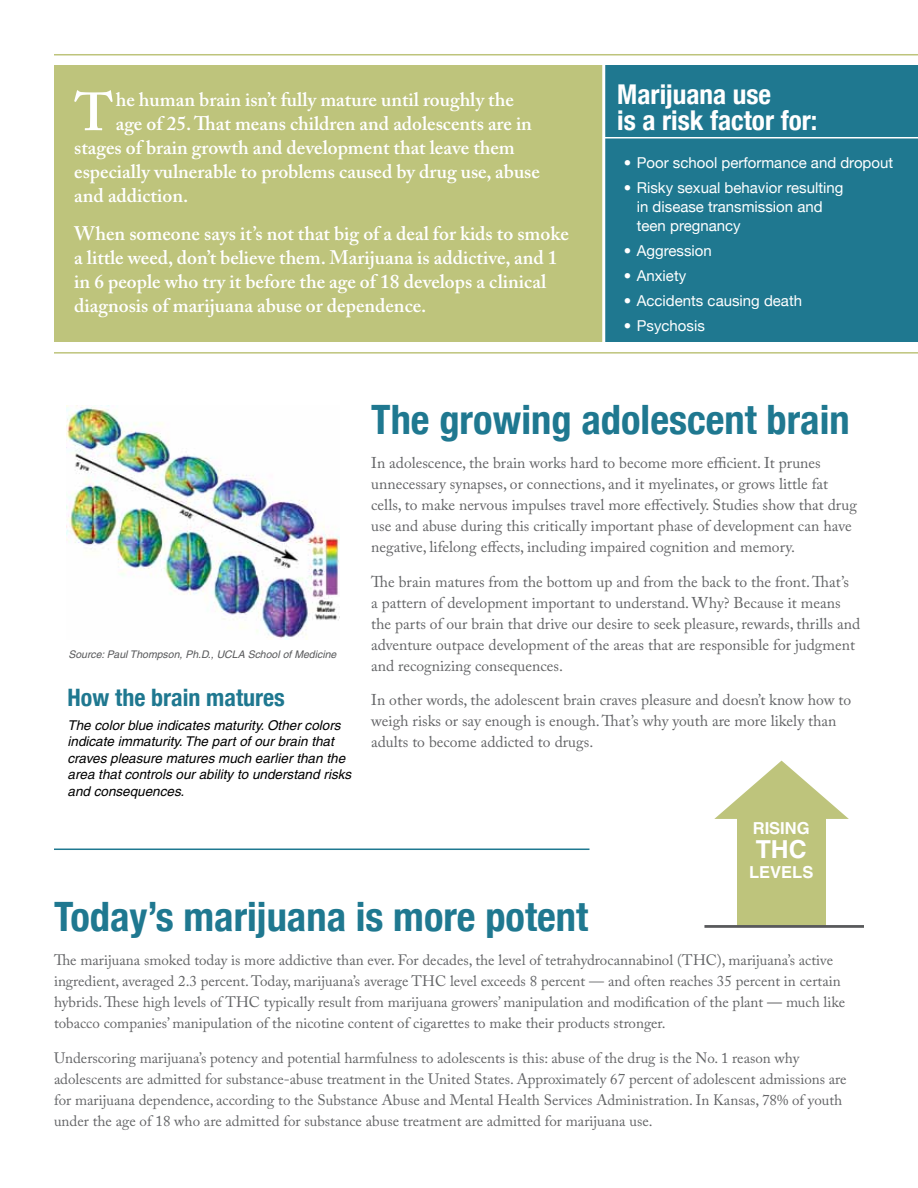
<style>
.page{position:relative;width:918px;height:1188px;background:#fff}
.page>*{position:absolute;margin:0;border:0;box-sizing:border-box;transform-origin:0 0}
.t1{font:600 53.25px "Adobe Caslon Pro";color:#fff}
.t2{font:700 condensed 40.5px "Helvetica Neue";color:#1f7890}
.t3{font:700 condensed 27.3px/25.8px "Helvetica Neue";color:#fff}
.t4{font:700 24.75px "Helvetica";color:#fff}
.t5{font:700 condensed 24px "Helvetica Neue";color:#1f7890}
.t6{font:600 19.5px/24px "Adobe Caslon Pro";color:#fff}
.t7{font:700 16.5px "Helvetica";color:#fff}
.t8{font:15.6px/21px "Adobe Caslon Pro";color:#636466}
.t9{font:15px/21px "Adobe Caslon Pro";color:#636466}
.t10{font:15px/18.6px "Helvetica Neue";color:#fff}
.t11{font:italic 13.5px/16.5px "Helvetica";color:#000}
.t12{font:italic 10.5px "Helvetica";color:#58595b}
.s1{color:#4d4d4f}
</style>
<div class="page">
<div style="left:54px;top:65px;width:864px;height:277px;background:#bec47c"></div>
<div style="left:604px;top:65px;width:314px;height:277px;background:#1f7890"></div>
<hr style="left:605px;top:137px;width:313px;height:1px;background:#fff">
<hr style="left:54px;top:54px;width:864px;height:1px;background:#bec47c">
<hr style="left:54px;top:352px;width:864px;height:2px;background:#bec47c">
<img style="left:67px;top:405px;width:273px;height:234px">
<hr style="left:602px;top:60px;width:3px;height:287px;background:#fff">
<svg style="left:714px;top:761px;width:135px;height:58px"></svg>
<div style="left:737px;top:818px;width:89px;height:109px;background:#bec47c"></div>
<hr style="left:704px;top:925px;width:160px;height:3px;background:#58595b">
<hr style="left:54px;top:849px;width:536px;height:1px;background:#1f7890">
<h1 class="t1" style="left:75px;top:81px;width:40px">T</h1>
<h3 class="t6" style="left:116px;top:87px;width:400px">he human brain isn’t fully mature until roughly the</h3>
<h3 class="t6" style="left:116px;top:111px;width:418px">age of 25. That means children and adolescents are in</h3>
<h3 class="t6" style="left:74px;top:135px;width:442px">stages of brain growth and development that leave them</h3>
<h3 class="t6" style="left:74px;top:159px;width:467px">especially vulnerable to problems caused by drug use, abuse</h3>
<h3 class="t6" style="left:74px;top:183px;width:116px">and addiction.</h3>
<h3 class="t6" style="left:74px;top:221px;width:496px">When someone says it’s not that big of a deal for kids to smoke a little weed, don’t believe them. Marijuana is addictive, and 1 in 6 people who try it before the age of 18 develops a clinical diagnosis of marijuana abuse or dependence.</h3>
<h3 class="t3" style="left:617px;top:81px;width:202px">Marijuana use<br>is a risk factor for:</h3>
<p class="t10" style="left:624px;top:153px;width:271px">• Poor school performance and dropout</p>
<p class="t10" style="left:637px;top:179px;width:208px;text-indent:-13px">• Risky sexual behavior resulting in disease transmission and teen pregnancy</p>
<p class="t10" style="left:624px;top:241px;width:89px">• Aggression</p>
<p class="t10" style="left:624px;top:266px;width:64px">• Anxiety</p>
<p class="t10" style="left:624px;top:291px;width:180px">• Accidents causing death</p>
<p class="t10" style="left:624px;top:316px;width:82px">• Psychosis</p>
<p class="t12" style="left:68px;top:648px;width:269px">Source: Paul Thompson, Ph.D., UCLA School of Medicine</p>
<h3 class="t5" style="left:68px;top:683px;width:219px">How the brain matures</h3>
<p class="t11" style="left:68px;top:717px;width:285px">The color blue indicates maturity. Other colors indicate immaturity. The part of our brain that craves pleasure matures much earlier than the area that controls our ability to understand risks and consequences.</p>
<h2 class="t2" style="left:371px;top:395px;width:480px">The growing adolescent brain</h2>
<p class="t8" style="left:371px;top:452px;width:487px">In adolescence, the brain works hard to become more efficient. It prunes unnecessary synapses, or connections, and it myelinates, or grows little fat cells, to make nervous impulses travel more effectively. Studies show that drug use and abuse during this critically important phase of development can have negative, lifelong effects, including impaired cognition and memory.</p>
<p class="t8" style="left:371px;top:571px;width:491px">The brain matures from the bottom up and from the back to the front. That’s<br>a pattern of development important to understand. Why? Because it means the parts of our brain that drive our desire to seek pleasure, rewards, thrills and adventure outpace development of the areas that are responsible for judgment and recognizing consequences.</p>
<p class="t8" style="left:371px;top:689px;width:481px">In other words, the adolescent brain craves pleasure and doesn’t know how to weigh risks or say enough is enough. That’s why youth are more likely than adults to become addicted to drugs.</p>
<p class="t7" style="left:753px;top:818px;width:58px">RISING</p>
<h3 class="t4" style="left:756px;top:835px;width:52px">THC</h3>
<p class="t7" style="left:749px;top:862px;width:66px">LEVELS</p>
<h2 class="t2" style="left:54px;top:892px;width:536px">Today’s marijuana is more potent</h2>
<p class="t9" style="left:54px;top:950px;width:793px">The marijuana smoked today is more addictive than ever. For decades, the level of tetrahydrocannabinol (THC), marijuana’s active ingredient, averaged 2.3 percent. Today, marijuana’s average THC level exceeds 8 percent — and often reaches 35 percent in certain hybrids. These high levels of THC typically result from marijuana growers’ manipulation and modification of the plant <span class="s1">—</span> much like tobacco companies’ manipulation of the nicotine content of cigarettes to make their products stronger.</p>
<p class="t9" style="left:54px;top:1047px;width:794px">Underscoring marijuana’s potency and potential harmfulness to adolescents is this: abuse of the drug is the No. 1 reason why adolescents are admitted for substance-abuse treatment in the United States. Approximately 67 percent of adolescent admissions are for marijuana dependence, according to the Substance Abuse and Mental Health Services Administration. In Kansas, 78% of youth under the age of 18 who are admitted for substance abuse treatment are admitted for marijuana use.</p>
</div>
